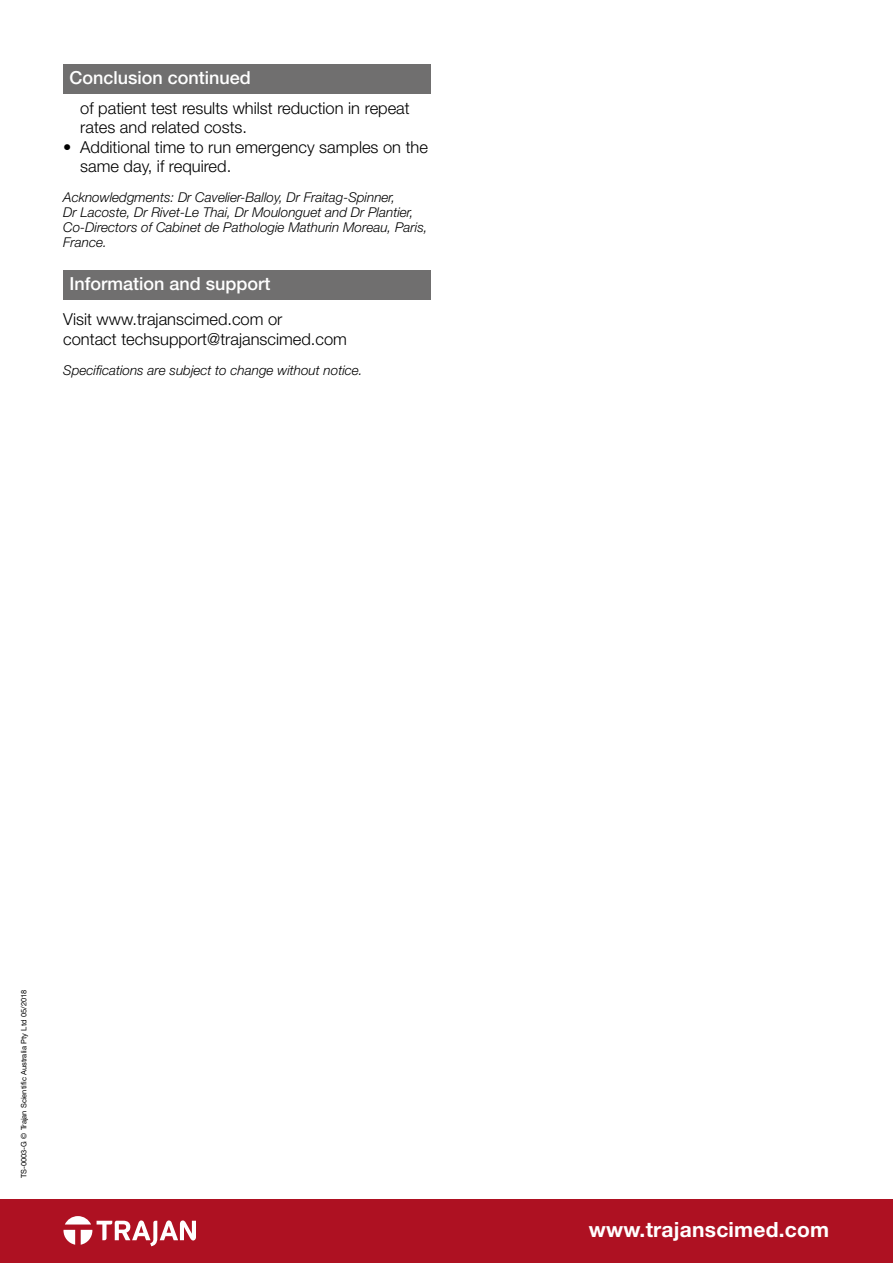
<style>
.page{position:relative;width:893px;height:1263px;background:#fff}
.page>*{position:absolute;margin:0;border:0;box-sizing:border-box;transform-origin:0 0}
.www_trajanscimed_com{font:700 21px "Helvetica Neue LT Std";letter-spacing:.01em;color:#fff}
.Grey_Bar_Headings{font:500 18px "Helvetica Neue LT Std";color:#fff}
.Body_Text{font:300 16.5px/19.5px "Helvetica Neue LT Std";color:#000}
.Note{font:italic 300 13.5px/15px "Helvetica Neue LT Std";color:#000}
.Trajan_Copyright_-_B{font:7.5px "Helvetica Neue LT Std";color:#000}
</style>
<div class="page">
<div style="left:63px;top:64px;width:368px;height:30px;background:#706f6f"></div>
<div style="left:63px;top:270px;width:368px;height:30px;background:#706f6f"></div>
<div style="left:0;top:1199px;width:893px;height:64px;background:#ae1122"></div>
<svg style="left:63px;top:1216px;width:133px;height:30px"></svg>
<p class="Grey_Bar_Headings" style="left:69px;top:67px;width:183px">Conclusion continued</p>
<p class="Body_Text" style="left:80px;top:98px;width:331px">of patient test results whilst reduction in repeat rates and related costs.</p>
<p class="Body_Text" style="left:80px;top:137px;width:349px;text-indent:-17px">• Additional time to run emergency samples on the same day, if required.</p>
<p class="Note" style="left:63px;top:190px;width:366px">Acknowledgments: Dr Cavelier-Balloy, Dr Fraitag-Spinner,<br>Dr Lacoste, Dr Rivet-Le Thai, Dr Moulonguet and Dr Plantier, Co-Directors of Cabinet de Pathologie Mathurin Moreau, Paris, France.</p>
<p class="Grey_Bar_Headings" style="left:69px;top:273px;width:203px">Information and support</p>
<p class="Body_Text" style="left:63px;top:309px;width:285px">Visit www.trajanscimed.com or<br>contact techsupport@trajanscimed.com</p>
<p class="Note" style="left:63px;top:362px;width:301px">Specifications are subject to change without notice.</p>
<p class="Trajan_Copyright_-_B" style="left:19px;top:1178px;width:190px;rotate:-90deg">TS-0003-G © Trajan Scientific Australia Pty Ltd 05/2018</p>
<p class="www_trajanscimed_com" style="left:589px;top:1216px;width:242px">www.trajanscimed.com</p>
</div>
